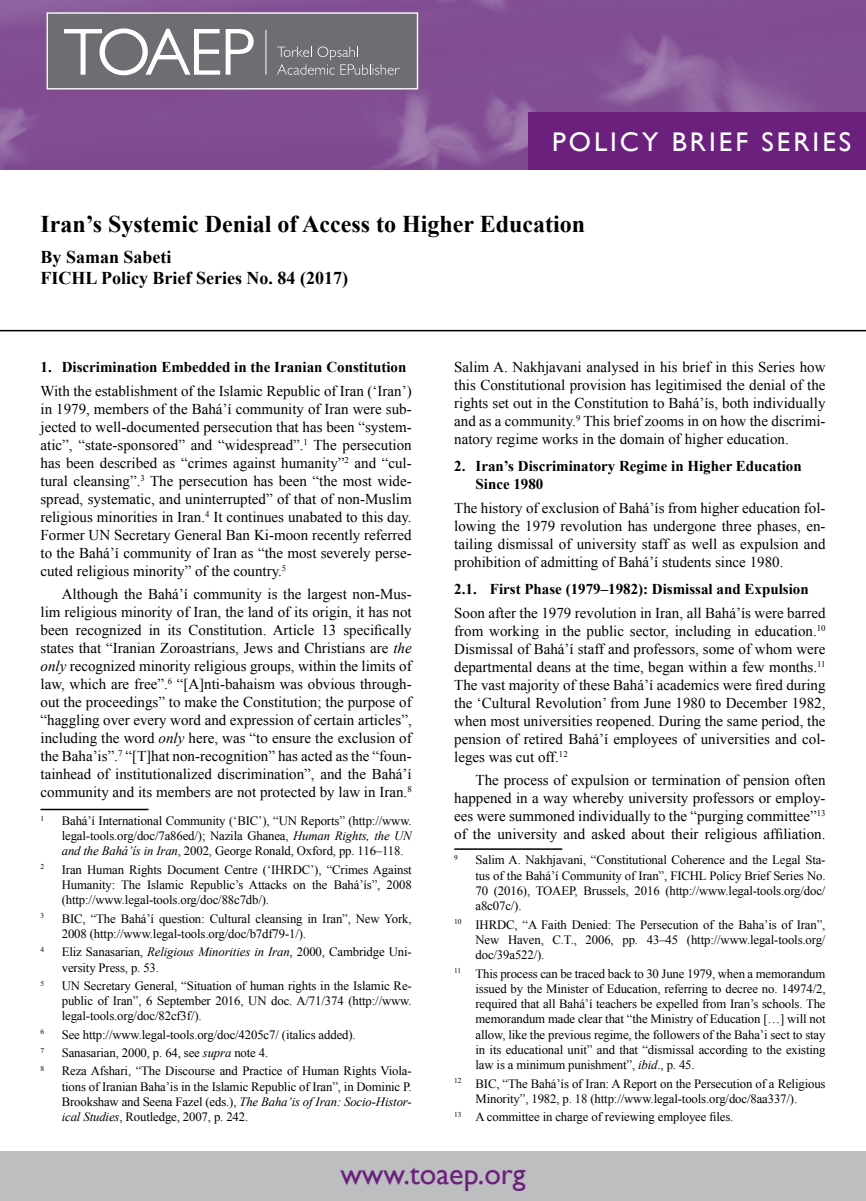
<style>
.page{position:relative;width:866px;height:1201px;background:#fff}
.page>*{position:absolute;margin:0;border:0;box-sizing:border-box;transform-origin:0 0}
.t1{font:30px "Gill Sans";color:#6c207e}
.t2{font:27px "Gill Sans";letter-spacing:.11em;color:#fff}
.t3{font:700 24px "Times New Roman";color:#000}
.t4{font:700 18px/21.6px "Times New Roman";color:#000}
.t5{font:15px/18px "Times New Roman";color:#000;text-align:justify}
.t6{font:700 15px/18px "Times New Roman";color:#000}
.t7{font:12.75px/15.3px "Times New Roman";letter-spacing:-.01em;color:#000;text-align:justify}
.t8{font:7.5px "Times New Roman";color:#000}
.s1{font-style:italic}
</style>
<div class="page">
<img style="left:0;top:0;width:866px;height:170px">
<div style="left:528px;top:113px;width:338px;height:57px;background:#6c207e"></div>
<div style="left:0;top:1150px;width:866px;height:51px;background:#bcbec0"></div>
<svg style="left:49px;top:14px;width:367px;height:73px;background:#7c7d80"></svg>
<hr style="left:266px;top:30px;width:1px;height:45px;background:#fff">
<div style="left:47px;top:12px;width:371px;height:77px;border:1px solid #fff"></div>
<hr style="left:0;top:330px;width:866px;height:1px;background:#000">
<hr style="left:40px;top:809px;width:108px;height:1px;background:#000">
<hr style="left:454px;top:848px;width:108px;height:2px;background:#000">
<h2 class="t2" style="left:552px;top:126px;width:301px">POLICY BRIEF SERIES</h2>
<h3 class="t3" style="left:40px;top:208px;width:546px">Iran’s Systemic Denial of Access to Higher Education</h3>
<p class="t4" style="left:40px;top:245px;width:309px">By Saman Sabeti<br>FICHL Policy Brief Series No. 84 (2017)</p>
<p class="t6" style="left:40px;top:357px;width:367px">1. Discrimination Embedded in the Iranian Constitution</p>
<p class="t5" style="left:40px;top:382px;width:373px">With the establishment of the Islamic Republic of Iran (‘Iran’) in 1979, members of the Bahá’í community of Iran were sub&shy;jected to well-documented persecution that has been “system&shy;atic”, “state-sponsored” and “widespread”.<sup>1</sup> The persecution has been described as “crimes against humanity”<sup>2</sup> and “cul&shy;tural cleansing”.<sup>3</sup> The persecution has been “the most wide&shy;spread, systematic, and uninterrupted” of that of non-Muslim religious minorities in Iran.<sup>4</sup> It continues unabated to this day.<br>Former UN Secretary General Ban Ki-moon recently referred to the Bahá’í community of Iran as “the most severely perse&shy;cuted religious minority” of the country.<sup>5</sup></p>
<p class="t5" style="left:41px;top:584px;width:373px;text-indent:21px">Although the Bahá’í community is the largest non-Mus&shy;lim religious minority of Iran, the land of its origin, it has not been recognized in its Constitution. Article 13 specifically states that “Iranian Zoroastrians, Jews and Christians are <span class="s1">the only</span> recognized minority religious groups, within the limits of law, which are free”.<sup>6</sup> “[A]nti-bahaism was obvious through&shy;out the proceedings” to make the Constitution; the purpose of “haggling over every word and expression of certain articles”, including the word <span class="s1">only</span> here, was “to ensure the exclusion of the Baha’is”.<sup>7</sup> “[T]hat non-recognition” has acted as the “foun&shy;tainhead of institutionalized discrimination”, and the Bahá’í community and its members are not protected by law in Iran.<sup>8</sup></p>
<p class="t8" style="left:40px;top:813px;width:5px">1</p>
<p class="t7" style="left:62px;top:813px;width:352px">Bahá’í International Community (‘BIC’), “UN Reports” (http://www. legal-tools.org/doc/7a86ed/); Nazila Ghanea, <span class="s1">Human Rights, the UN and the Bahá’ís in Iran</span>, 2002, George Ronald, Oxford, pp. 116–118.</p>
<p class="t8" style="left:40px;top:862px;width:5px">2</p>
<p class="t7" style="left:62px;top:861px;width:351px">Iran Human Rights Document Centre (‘IHRDC’), “Crimes Against Humanity: The Islamic Republic’s Attacks on the Bahá’ís”, 2008 (http://www.legal-tools.org/doc/88c7db/).</p>
<p class="t8" style="left:40px;top:911px;width:5px">3</p>
<p class="t7" style="left:62px;top:910px;width:351px">BIC, “The Bahá’í question: Cultural cleansing in Iran”, New York,<br>2008 (http://www.legal-tools.org/doc/b7df79-1/).</p>
<p class="t8" style="left:40px;top:944px;width:5px">4</p>
<p class="t7" style="left:62px;top:944px;width:351px">Eliz Sanasarian, <span class="s1">Religious Minorities in Iran</span>, 2000, Cambridge Uni&shy;versity Press, p. 53.</p>
<p class="t8" style="left:40px;top:978px;width:5px">5</p>
<p class="t7" style="left:62px;top:978px;width:352px">UN Secretary General, “Situation of human rights in the Islamic Re&shy;public of Iran”, 6 September 2016, UN doc. A/71/374 (http://www. legal-tools.org/doc/82cf3f/).</p>
<p class="t8" style="left:40px;top:1027px;width:5px">6</p>
<p class="t7" style="left:62px;top:1026px;width:295px">See http://www.legal-tools.org/doc/4205c7/ (italics added).</p>
<p class="t8" style="left:40px;top:1045px;width:5px">7</p>
<p class="t7" style="left:62px;top:1045px;width:208px">Sanasarian, 2000, p. 64, see <span class="s1">supra</span> note 4.</p>
<p class="t8" style="left:40px;top:1063px;width:5px">8</p>
<p class="t7" style="left:62px;top:1063px;width:352px">Reza Afshari, “The Discourse and Practice of Human Rights Viola&shy;tions of Iranian Baha’is in the Islamic Republic of Iran”, in Dominic P.<br>Brookshaw and Seena Fazel (eds.), <span class="s1">The Baha’is of Iran: Socio-Histor&shy;ical Studies</span>, Routledge, 2007, p. 242.</p>
<p class="t5" style="left:454px;top:358px;width:373px">Salim A. Nakhjavani analysed in his brief in this Series how this Constitutional provision has legitimised the denial of the rights set out in the Constitution to Bahá’ís, both individually and as a community.<sup>9</sup> This brief zooms in on how the discrimi&shy;natory regime works in the domain of higher education.</p>
<p class="t6" style="left:475px;top:457px;width:328px;text-indent:-21px">2. Iran’s Discriminatory Regime in Higher Education<br>Since 1980</p>
<p class="t5" style="left:454px;top:499px;width:373px">The history of exclusion of Bahá’ís from higher education fol&shy;lowing the 1979 revolution has undergone three phases, en&shy;tailing dismissal of university staff as well as expulsion and prohibition of admitting of Bahá’í students since 1980.</p>
<p class="t6" style="left:454px;top:580px;width:356px">2.1. First Phase (1979–1982): Dismissal and Expulsion</p>
<p class="t5" style="left:454px;top:604px;width:373px">Soon after the 1979 revolution in Iran, all Bahá’ís were barred from working in the public sector, including in education.<sup>10<br></sup>Dismissal of Bahá’í staff and professors, some of whom were departmental deans at the time, began within a few months.<sup>11<br></sup>The vast majority of these Bahá’í academics were fired during the ‘Cultural Revolution’ from June 1980 to December 1982, when most universities reopened. During the same period, the pension of retired Bahá’í employees of universities and col&shy;leges was cut off.<sup>12</sup></p>
<p class="t5" style="left:454px;top:770px;width:373px;text-indent:21px">The process of expulsion or termination of pension often happened in a way whereby university professors or employ&shy;ees were summoned individually to the “purging committee”<sup>13 </sup>of the university and asked about their religious affiliation.</p>
<p class="t8" style="left:454px;top:852px;width:5px">9</p>
<p class="t7" style="left:475px;top:852px;width:352px">Salim A. Nakhjavani, “Constitutional Coherence and the Legal Sta&shy;tus of the Bahá’í Community of Iran”, FICHL Policy Brief Series No.<br>70 (2016), TOAEP, Brussels, 2016 (http://www.legal-tools.org/doc/ a8c07c/).</p>
<p class="t7" style="left:475px;top:916px;width:351px;text-indent:-21px"><sup>10</sup> IHRDC, “A Faith Denied: The Persecution of the Baha’is of Iran”, New Haven, C.T., 2006, pp. 43–45 (http://www.legal-tools.org/ doc/39a522/).</p>
<p class="t7" style="left:475px;top:965px;width:352px;text-indent:-21px"><sup>11</sup> This process can be traced back to 30 June 1979, when a memorandum issued by the Minister of Education, referring to decree no. 14974/2, required that all Bahá’í teachers be expelled from Iran’s schools. The memorandum made clear that “the Ministry of Education […] will not allow, like the previous regime, the followers of the Baha’i sect to stay in its educational unit” and that “dismissal according to the existing law is a minimum punishment”, <span class="s1">ibid</span>., p. 45.</p>
<p class="t7" style="left:454px;top:1075px;width:373px;text-align:center"><sup>12</sup> BIC, “The Bahá’ís of Iran: A Report on the Persecution of a Religious<br>Minority”, 1982, p. 18 (http://www.legal-tools.org/doc/8aa337/).</p>
<p class="t7" style="left:454px;top:1109px;width:281px"><sup>13</sup> A committee in charge of reviewing employee files.</p>
<h1 class="t1" style="left:340px;top:1156px;width:187px">www.toaep.org</h1>
</div>
